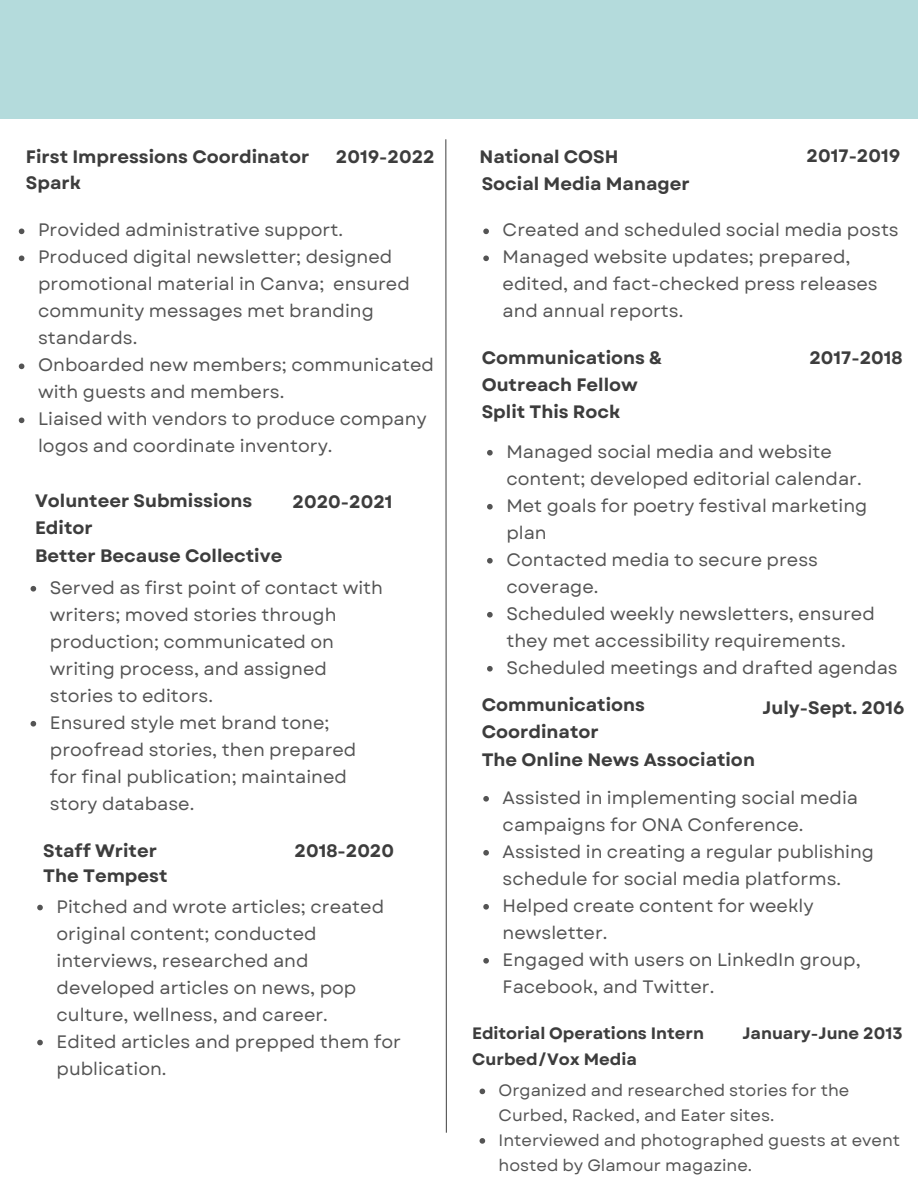
<style>
.page{position:relative;width:918px;height:1188px;background:#fff}
.page>*{position:absolute;margin:0;border:0;box-sizing:border-box;transform-origin:0 0}
.t1{font:18px/27px "Garet";color:#545454}
.t2{font:700 18px/27px "Garet";color:#3d3d3d}
.t3{font:16.5px/24.8px "Garet";color:#545454}
.t4{font:700 16.5px "Garet";color:#3d3d3d}
</style>
<div class="page">
<svg style="left:31px;top:586px;width:5px;height:6px"></svg>
<svg style="left:31px;top:721px;width:5px;height:6px"></svg>
<svg style="left:37px;top:905px;width:6px;height:5px"></svg>
<svg style="left:37px;top:1040px;width:6px;height:5px"></svg>
<div style="left:0;top:0;width:918px;height:119px;background:#b4dbdc"></div>
<svg style="left:483px;top:229px;width:6px;height:5px"></svg>
<svg style="left:483px;top:256px;width:6px;height:5px"></svg>
<svg style="left:487px;top:450px;width:6px;height:6px"></svg>
<svg style="left:487px;top:504px;width:6px;height:6px"></svg>
<svg style="left:487px;top:558px;width:6px;height:6px"></svg>
<svg style="left:487px;top:612px;width:6px;height:6px"></svg>
<svg style="left:487px;top:666px;width:6px;height:6px"></svg>
<svg style="left:483px;top:796px;width:6px;height:6px"></svg>
<svg style="left:483px;top:850px;width:6px;height:6px"></svg>
<svg style="left:483px;top:904px;width:6px;height:6px"></svg>
<svg style="left:483px;top:958px;width:6px;height:6px"></svg>
<svg style="left:445px;top:139px;width:2px;height:994px;background:#9d9d9d"></svg>
<svg style="left:480px;top:1089px;width:5px;height:5px"></svg>
<svg style="left:480px;top:1138px;width:5px;height:6px"></svg>
<svg style="left:19px;top:229px;width:5px;height:5px"></svg>
<svg style="left:19px;top:256px;width:5px;height:5px"></svg>
<svg style="left:19px;top:364px;width:5px;height:5px"></svg>
<svg style="left:19px;top:418px;width:5px;height:5px"></svg>
<p class="t2" style="left:26px;top:144px;width:285px;line-height:26.1px">First Impressions Coordinator<br>Spark</p>
<p class="t2" style="left:336px;top:143px;width:101px">2019-2022</p>
<p class="t1" style="left:38px;top:217px;width:397px">Provided administrative support.<br>Produced digital newsletter; designed promotional material in Canva; ensured community messages met branding standards.<br>Onboarded new members; communicated with guests and members.<br>Liaised with vendors to produce company logos and coordinate inventory.</p>
<p class="t2" style="left:35px;top:487px;width:219px">Volunteer Submissions<br>Editor</p>
<p class="t2" style="left:35px;top:542px;width:249px">Better Because Collective</p>
<p class="t2" style="left:293px;top:489px;width:102px">2020-2021</p>
<p class="t1" style="left:50px;top:574px;width:335px">Served as first point of contact with writers; moved stories through production; communicated on writing process, and assigned stories to editors.<br>Ensured style met brand tone; proofread stories, then prepared for final publication; maintained story database.</p>
<p class="t2" style="left:43px;top:838px;width:115px">Staff Writer</p>
<p class="t2" style="left:43px;top:862px;width:126px">The Tempest</p>
<p class="t2" style="left:295px;top:838px;width:101px">2018-2020</p>
<p class="t1" style="left:57px;top:893px;width:346px">Pitched and wrote articles; created original content; conducted interviews, researched and developed articles on news, pop culture, wellness, and career.<br>Edited articles and prepped them for publication.</p>
<p class="t2" style="left:480px;top:143px;width:212px">National COSH<br>Social Media Manager</p>
<p class="t2" style="left:807px;top:142px;width:95px">2017-2019</p>
<p class="t1" style="left:503px;top:217px;width:398px">Created and scheduled social media posts Managed website updates; prepared, edited, and fact-checked press releases and annual reports.</p>
<p class="t2" style="left:482px;top:344px;width:182px">Communications &amp;<br>Outreach Fellow</p>
<p class="t2" style="left:809px;top:344px;width:95px">2017-2018</p>
<p class="t2" style="left:482px;top:398px;width:140px">Split This Rock</p>
<p class="t1" style="left:506px;top:438px;width:393px">Managed social media and website content; developed editorial calendar.<br>Met goals for poetry festival marketing plan<br>Contacted media to secure press coverage.<br>Scheduled weekly newsletters, ensured they met accessibility requirements.<br>Scheduled meetings and drafted agendas</p>
<p class="t2" style="left:482px;top:691px;width:165px">Communications<br>Coordinator</p>
<p class="t2" style="left:482px;top:747px;width:275px">The Online News Association</p>
<p class="t2" style="left:763px;top:694px;width:144px">July-Sept. 2016</p>
<p class="t1" style="left:503px;top:784px;width:373px">Assisted in implementing social media campaigns for ONA Conference.<br>Assisted in creating a regular publishing schedule for social media platforms.<br>Helped create content for weekly newsletter.<br>Engaged with users on LinkedIn group,<br>Facebook, and Twitter.</p>
<p class="t4" style="left:472px;top:1022px;width:234px">Editorial Operations Intern</p>
<p class="t4" style="left:472px;top:1047px;width:166px">Curbed/Vox Media</p>
<p class="t4" style="left:742px;top:1022px;width:162px">January-June 2013</p>
<p class="t3" style="left:499px;top:1078px;width:403px">Organized and researched stories for the Curbed, Racked, and Eater sites.<br>Interviewed and photographed guests at event hosted by Glamour magazine.</p>
</div>
